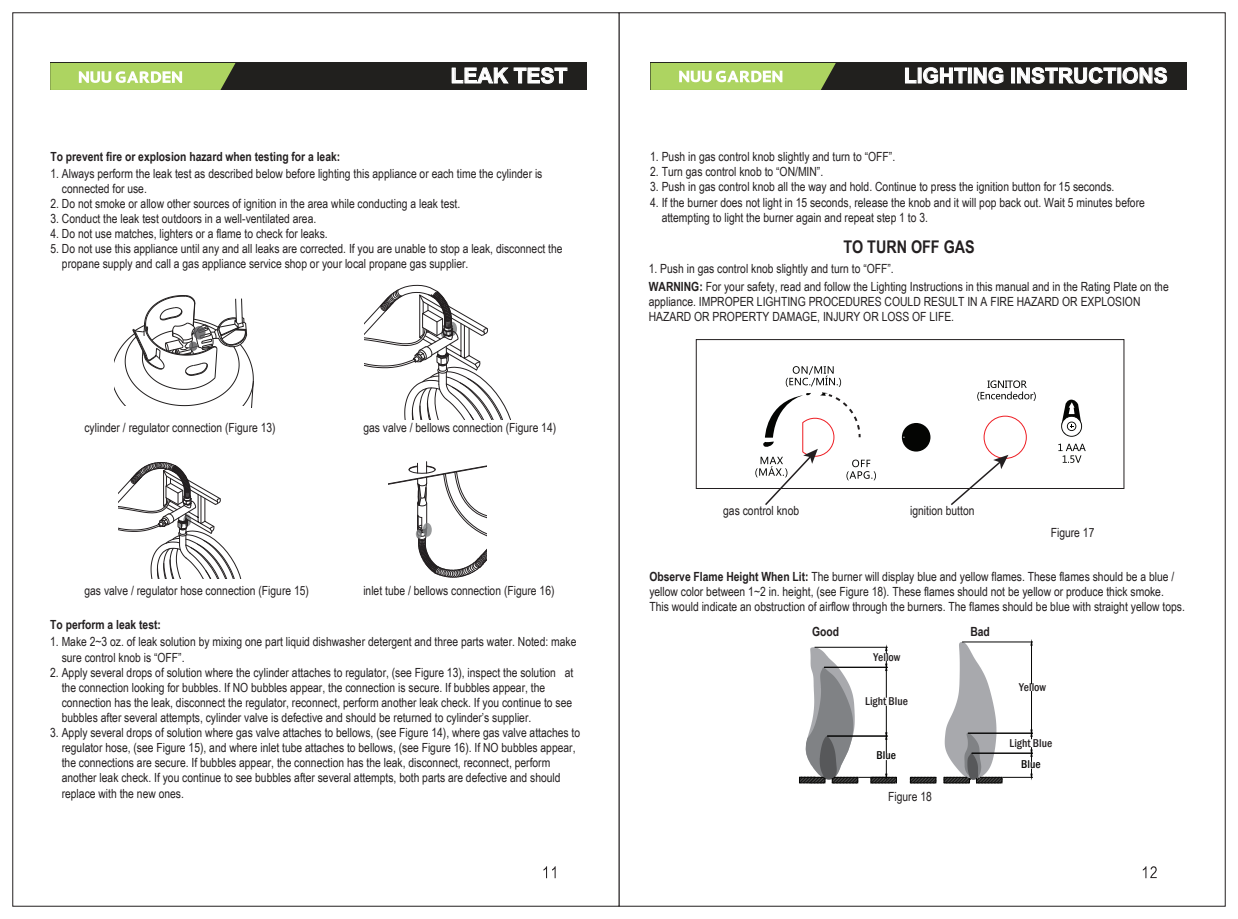
<style>
.page{position:relative;width:1238px;height:919px;background:#fff}
.page>*{position:absolute;margin:0;border:0;box-sizing:border-box;transform-origin:0 0}
.t1{font:700 21px "Arial";color:#fff}
.t2{font:700 18px "Arial";color:#fff}
.t3{font:700 17.4px "Arial Narrow";color:#231f20}
.t4{font:12.6px/15.1px "Arial Narrow";color:#231f20}
.t5{font:700 12.6px "Arial Narrow";color:#231f20}
.t6{font:500 condensed 11.7px "Franklin Gothic";color:#231f20}
.t7{font:500 condensed 11.7px "Franklin Gothic";color:#050504}
.s1{font-weight:700}
</style>
<div class="page">
<div style="left:618px;top:13px;width:607px;height:893px;background:#fff;border:1px solid #231f20"></div>
<div style="left:13px;top:13px;width:606px;height:893px;background:#fff"></div>
<svg style="left:543px;top:866px;width:12px;height:12px"></svg>
<svg style="left:1142px;top:866px;width:14px;height:12px"></svg>
<div style="left:650px;top:63px;width:537px;height:27px;background:#21201e"></div>
<svg style="left:650px;top:63px;width:185px;height:27px;background:#b2d273"></svg>
<div style="left:50px;top:63px;width:537px;height:27px;background:#21201e"></div>
<svg style="left:50px;top:63px;width:185px;height:27px;background:#b2d273"></svg>
<svg style="left:452px;top:67px;width:115px;height:17px"></svg>
<svg style="left:905px;top:68px;width:11px;height:15px"></svg>
<svg style="left:923px;top:67px;width:43px;height:17px"></svg>
<div style="left:968px;top:68px;width:3px;height:15px;border:1px solid #fff"></div>
<svg style="left:973px;top:67px;width:30px;height:17px"></svg>
<div style="left:1011px;top:68px;width:3px;height:15px;border:1px solid #fff"></div>
<svg style="left:1017px;top:67px;width:99px;height:17px"></svg>
<svg style="left:1122px;top:67px;width:44px;height:17px"></svg>
<svg style="left:119px;top:462px;width:122px;height:116px"></svg>
<svg style="left:388px;top:461px;width:99px;height:117px"></svg>
<svg style="left:423px;top:523px;width:9px;height:13px"></svg>
<svg style="left:416px;top:529px;width:5px;height:9px"></svg>
<svg style="left:114px;top:295px;width:140px;height:112px"></svg>
<svg style="left:193px;top:326px;width:12px;height:13px"></svg>
<svg style="left:189px;top:341px;width:8px;height:10px"></svg>
<svg style="left:364px;top:284px;width:146px;height:136px"></svg>
<svg style="left:1061px;top:399px;width:20px;height:38px"></svg>
<svg style="left:1058px;top:443px;width:27px;height:20px"></svg>
<svg style="left:977px;top:380px;width:58px;height:21px"></svg>
<div style="left:695px;top:339px;width:429px;height:150px;border:1px solid #231f20"></div>
<div style="left:983px;top:415px;width:43px;height:44px;border:1px solid #ee1d23;border-radius:50%"></div>
<svg style="left:901px;top:423px;width:29px;height:28px"></svg>
<svg style="left:949px;top:455px;width:59px;height:50px"></svg>
<svg style="left:755px;top:366px;width:121px;height:139px"></svg>
<svg style="left:799px;top:644px;width:98px;height:139px"></svg>
<svg style="left:909px;top:776px;width:27px;height:7px"></svg>
<svg style="left:943px;top:642px;width:60px;height:141px"></svg>
<hr style="left:962px;top:641px;width:70px;height:1px;background:#050504">
<hr style="left:1031px;top:645px;width:1px;height:38px;background:#050504">
<hr style="left:1031px;top:691px;width:1px;height:39px;background:#050504">
<hr style="left:968px;top:732px;width:64px;height:1px;background:#050504">
<svg style="left:1030px;top:729px;width:2px;height:9px"></svg>
<hr style="left:972px;top:752px;width:60px;height:1px;background:#050504">
<hr style="left:1002px;top:776px;width:30px;height:1px;background:#050504">
<svg style="left:1030px;top:747px;width:2px;height:14px"></svg>
<svg style="left:1030px;top:769px;width:2px;height:11px"></svg>
<h2 class="t2" style="left:480px;top:62px;width:109px">OPERATION</h2>
<h1 class="t1" style="left:903px;top:62px;width:265px">LIGHTING INSTRUCTIONS</h1>
<h1 class="t1" style="left:450px;top:62px;width:118px">LEAK TEST</h1>
<p class="t5" style="left:50px;top:147px;width:291px">To prevent fire or explosion hazard when testing for a leak:</p>
<p class="t4" style="left:62px;top:165px;width:482px;text-indent:-11px">1. Always perform the leak test as described below before lighting this appliance or each time the cylinder is connected for use.</p>
<p class="t4" style="left:50px;top:195px;width:411px">2. Do not smoke or allow other sources of ignition in the area while conducting a leak test.</p>
<p class="t4" style="left:50px;top:210px;width:267px">3. Conduct the leak test outdoors in a well-ventilated area.</p>
<p class="t4" style="left:50px;top:225px;width:279px">4. Do not use matches, lighters or a flame to check for leaks.</p>
<p class="t4" style="left:62px;top:240px;width:502px;text-indent:-11px">5. Do not use this appliance until any and all leaks are corrected. If you are unable to stop a leak, disconnect the propane supply and call a gas appliance service shop or your local propane gas supplier.</p>
<p class="t4" style="left:84px;top:420px;width:193px">cylinder / regulator connection (Figure 13)</p>
<p class="t4" style="left:363px;top:420px;width:194px">gas valve / bellows connection (Figure 14)</p>
<p class="t4" style="left:84px;top:582px;width:226px">gas valve / regulator hose connection (Figure 15)</p>
<p class="t4" style="left:363px;top:582px;width:193px">inlet tube / bellows connection (Figure 16)</p>
<p class="t5" style="left:50px;top:615px;width:112px">To perform a leak test:</p>
<p class="t4" style="left:62px;top:634px;width:516px;text-indent:-11px">1. Make 2~3 oz. of leak solution by mixing one part liquid dishwasher detergent and three parts water. Noted: make sure control knob is “OFF”.</p>
<p class="t4" style="left:62px;top:664px;width:513px;text-indent:-11px">2. Apply several drops of solution where the cylinder attaches to regulator, (see Figure 13), inspect the solution at the connection looking for bubbles. If NO bubbles appear, the connection is secure. If bubbles appear, the connection has the leak, disconnect the regulator, reconnect, perform another leak check. If you continue to see bubbles after several attempts, cylinder valve is defective and should be returned to cylinder’s supplier.</p>
<p class="t4" style="left:62px;top:724px;width:520px;text-indent:-11px">3. Apply several drops of solution where gas valve attaches to bellows, (see Figure 14), where gas valve attaches to regulator hose, (see Figure 15), and where inlet tube attaches to bellows, (see Figure 16). If NO bubbles appear, the connections are secure. If bubbles appear, the connection has the leak, disconnect, reconnect, perform another leak check. If you continue to see bubbles after several attempts, both parts are defective and should replace with the new ones.</p>
<p class="t4" style="left:650px;top:148px;width:246px">1. Push in gas control knob slightly and turn to “OFF”.</p>
<p class="t4" style="left:650px;top:164px;width:175px">2. Turn gas control knob to “ON/MIN”.</p>
<p class="t4" style="left:650px;top:179px;width:466px">3. Push in gas control knob all the way and hold. Continue to press the ignition button for 15 seconds.</p>
<p class="t4" style="left:661px;top:194px;width:484px;text-indent:-12px">4. If the burner does not light in 15 seconds, release the knob and it will pop back out. Wait 5 minutes before attempting to light the burner again and repeat step 1 to 3.</p>
<h3 class="t3" style="left:843px;top:233px;width:133px">TO TURN OFF GAS</h3>
<p class="t4" style="left:648px;top:260px;width:246px">1. Push in gas control knob slightly and turn to “OFF”.</p>
<p class="t4" style="left:648px;top:278px;width:521px"><span class="s1">WARNING:</span> For your safety, read and follow the Lighting Instructions in this manual and in the Rating Plate on the appliance. IMPROPER LIGHTING PROCEDURES COULD RESULT IN A FIRE HAZARD OR EXPLOSION<br>HAZARD OR PROPERTY DAMAGE, INJURY OR LOSS OF LIFE.</p>
<p class="t4" style="left:723px;top:502px;width:77px">gas control knob</p>
<p class="t4" style="left:910px;top:502px;width:66px">ignition button</p>
<p class="t4" style="left:1050px;top:525px;width:45px">Figure 17</p>
<p class="t4" style="left:649px;top:568px;width:537px"><span class="s1">Observe Flame Height When Lit:</span> The burner will display blue and yellow flames. These flames should be a blue / yellow color between 1~2 in. height, (see Figure 18). These flames should not be yellow or produce thick smoke.<br>This would indicate an obstruction of airflow through the burners. The flames should be blue with straight yellow tops.</p>
<p class="t5" style="left:812px;top:622px;width:29px">Good</p>
<p class="t5" style="left:970px;top:622px;width:21px">Bad</p>
<p class="t6" style="left:873px;top:649px;width:28px">Yellow</p>
<p class="t6" style="left:865px;top:693px;width:44px">Light Blue</p>
<p class="t7" style="left:876px;top:747px;width:21px">Blue</p>
<p class="t4" style="left:888px;top:788px;width:45px">Figure 18</p>
<p class="t6" style="left:1019px;top:679px;width:28px">Yellow</p>
<p class="t6" style="left:1009px;top:735px;width:44px">Light Blue</p>
<p class="t7" style="left:1021px;top:756px;width:21px">Blue</p>
</div>
